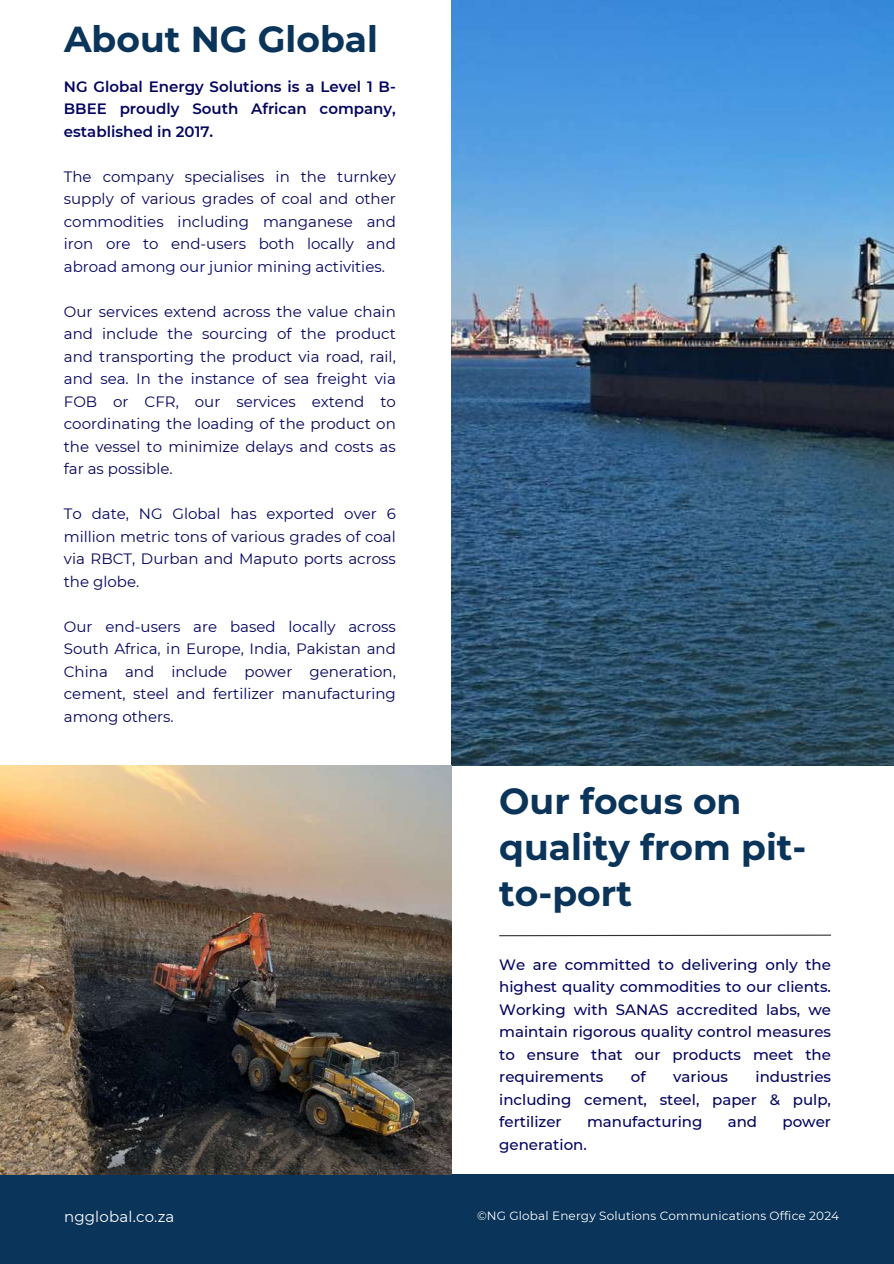
<style>
.page{position:relative;width:894px;height:1264px;background:#fff}
.page>*{position:absolute;margin:0;border:0;box-sizing:border-box;transform-origin:0 0}
.t1{font:700 36px/46.2px "Montserrat";color:#0a3459}
.t2{font:15px/22.5px "Montserrat";color:#03045e;text-align:justify}
.t3{font:500 15px/22.5px "Montserrat";color:#03045e;text-align:justify}
.t4{font:600 15px/22.5px "Montserrat";color:#03045e;text-align:justify}
.t5{font:15px "Montserrat";letter-spacing:.01em;color:#fff}
.t6{font:12px "Montserrat";letter-spacing:.01em;color:#fff}
</style>
<div class="page">
<img style="left:452px;top:0;width:441px;height:765px">
<div style="left:0;top:1174px;width:893px;height:89px;background:#0a3459"></div>
<img style="left:0;top:765px;width:451px;height:409px">
<svg style="left:499px;top:934px;width:332px;height:2px"></svg>
<h1 class="t1" style="left:64px;top:16px;width:315px">About NG Global</h1>
<p class="t4" style="left:64px;top:75px;width:333px">NG Global Energy Solutions is a Level 1 B-BBEE proudly South African company, established in 2017.</p>
<p class="t2" style="left:64px;top:165px;width:333px">The company specialises in the turnkey supply of various grades of coal and other commodities including manganese and iron ore to end-users both locally and abroad among our junior mining activities.</p>
<p class="t2" style="left:64px;top:300px;width:333px">Our services extend across the value chain and include the sourcing of the product and transporting the product via road, rail, and sea. In the instance of sea freight via FOB or CFR, our services extend to coordinating the loading of the product on the vessel to minimize delays and costs as far as possible.</p>
<p class="t2" style="left:64px;top:502px;width:333px">To date, NG Global has exported over 6 million metric tons of various grades of coal via RBCT, Durban and Maputo ports across the globe.</p>
<p class="t2" style="left:64px;top:615px;width:333px">Our end-users are based locally across South Africa, in Europe, India, Pakistan and China and include power generation, cement, steel and fertilizer manufacturing among others.</p>
<h1 class="t1" style="left:499px;top:777px;width:309px">Our focus on quality from pit&shy;to-port</h1>
<p class="t3" style="left:499px;top:953px;width:333px">We are committed to delivering only the highest quality commodities to our clients.<br>Working with SANAS accredited labs, we maintain rigorous quality control measures to ensure that our products meet the requirements</p>
<p class="t3" style="left:499px;top:1065px;width:333px;text-indent:256px">industries including cement, steel, paper &amp; pulp, fertilizer</p>
<p class="t3" style="left:630px;top:1065px;width:16px">of</p>
<p class="t3" style="left:673px;top:1065px;width:56px">various</p>
<p class="t3" style="left:587px;top:1110px;width:117px">manufacturing</p>
<p class="t3" style="left:727px;top:1110px;width:31px">and</p>
<p class="t3" style="left:782px;top:1110px;width:50px">power</p>
<p class="t3" style="left:499px;top:1133px;width:89px">generation.</p>
<p class="t5" style="left:64px;top:1207px;width:112px">ngglobal.co.za</p>
<p class="t6" style="left:477px;top:1208px;width:363px">©NG Global Energy Solutions Communications Office 2024</p>
</div>
